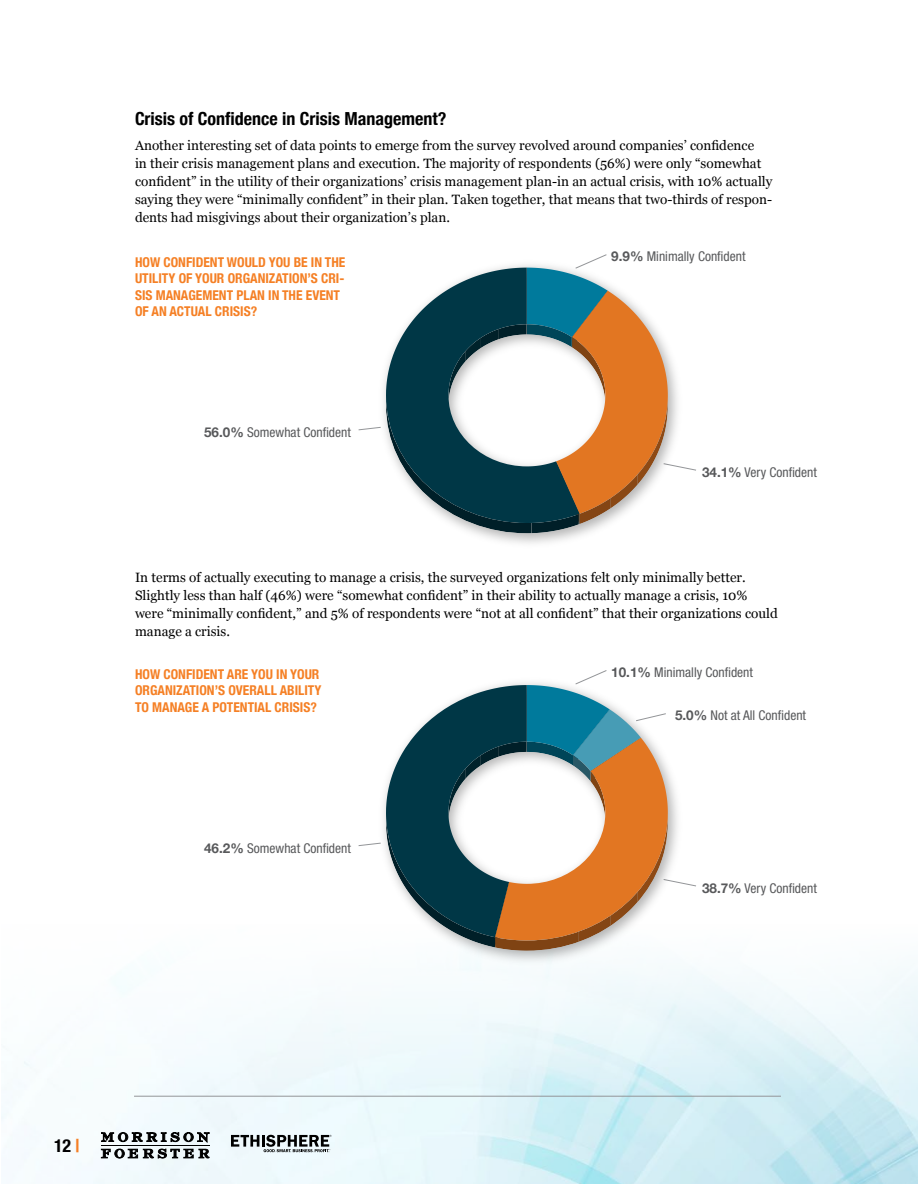
<style>
.page{position:relative;width:918px;height:1188px;background:#fff}
.page>*{position:absolute;margin:0;border:0;box-sizing:border-box;transform-origin:0 0}
.t1{font:700 condensed 18px "Helvetica Neue";color:#000}
.t2{font:13.5px/18px "Georgia";color:#000}
.t3{font:700 condensed 13.5px/16.2px "Helvetica Neue";color:#f58025}
.t4{font:condensed 13.5px "Helvetica Neue LT Std";color:#58595b}
.s1{font-family:"Helvetica Neue";font-weight:700;font-stretch:normal}
.s2{color:#f58025}
</style>
<div class="page">
<img style="left:1px;top:967px;width:917px;height:217px">
<hr style="left:134px;top:1096px;width:647px;height:1px;background:#939598">
<img style="left:375px;top:951px;width:313px;height:19px">
<svg style="left:358px;top:670px;width:338px;height:281px"></svg>
<svg style="left:358px;top:254px;width:338px;height:279px"></svg>
<hr style="left:101px;top:1145px;width:108px;height:1px;background:#000">
<svg style="left:101px;top:1132px;width:108px;height:10px"></svg>
<svg style="left:101px;top:1149px;width:92px;height:9px"></svg>
<svg style="left:199px;top:1149px;width:10px;height:9px"></svg>
<svg style="left:231px;top:1135px;width:101px;height:18px"></svg>
<h1 class="t1" style="left:135px;top:104px;width:313px">Crisis of Confidence in Crisis Management?</h1>
<p class="t2" style="left:135px;top:135px;width:639px">Another interesting set of data points to emerge from the survey revolved around companies’ confidence<br>in their crisis management plans and execution. The majority of respondents (56%) were only “somewhat confident” in the utility of their organizations’ crisis management plan-in an actual crisis, with 10% actually saying they were “minimally confident” in their plan. Taken together, that means that two-thirds of respon&shy;dents had misgivings about their organization’s plan.</p>
<p class="t3" style="left:135px;top:253px;width:212px">HOW CONFIDENT WOULD YOU BE IN THE<br>UTILITY OF YOUR ORGANIZATION’S CRI-<br>SIS MANAGEMENT PLAN IN THE EVENT<br>OF AN ACTUAL CRISIS?</p>
<p class="t4" style="left:204px;top:424px;width:148px"><span class="s1">56.0%</span> Somewhat Confident</p>
<p class="t4" style="left:611px;top:249px;width:136px"><span class="s1">9.9%</span> Minimally Confident</p>
<p class="t4" style="left:702px;top:464px;width:116px"><span class="s1">34.1%</span> Very Confident</p>
<p class="t2" style="left:135px;top:568px;width:644px">In terms of actually executing to manage a crisis, the surveyed organizations felt only minimally better.<br>Slightly less than half (46%) were “somewhat confident” in their ability to actually manage a crisis, 10% were “minimally confident,” and 5% of respondents were “not at all confident” that their organizations could manage a crisis.</p>
<p class="t3" style="left:135px;top:665px;width:188px">HOW CONFIDENT ARE YOU IN YOUR<br>ORGANIZATION’S OVERALL ABILITY<br>TO MANAGE A POTENTIAL CRISIS?</p>
<p class="t4" style="left:611px;top:665px;width:143px"><span class="s1">10.1%</span> Minimally Confident</p>
<p class="t4" style="left:675px;top:707px;width:133px"><span class="s1">5.0%</span> Not at All Confident</p>
<p class="t4" style="left:204px;top:840px;width:148px"><span class="s1">46.2%</span> Somewhat Confident</p>
<p class="t4" style="left:702px;top:880px;width:116px"><span class="s1">38.7%</span> Very Confident</p>
<h1 class="t1" style="left:54px;top:1131px;width:27px">12 <span class="s2">|</span></h1>
</div>
